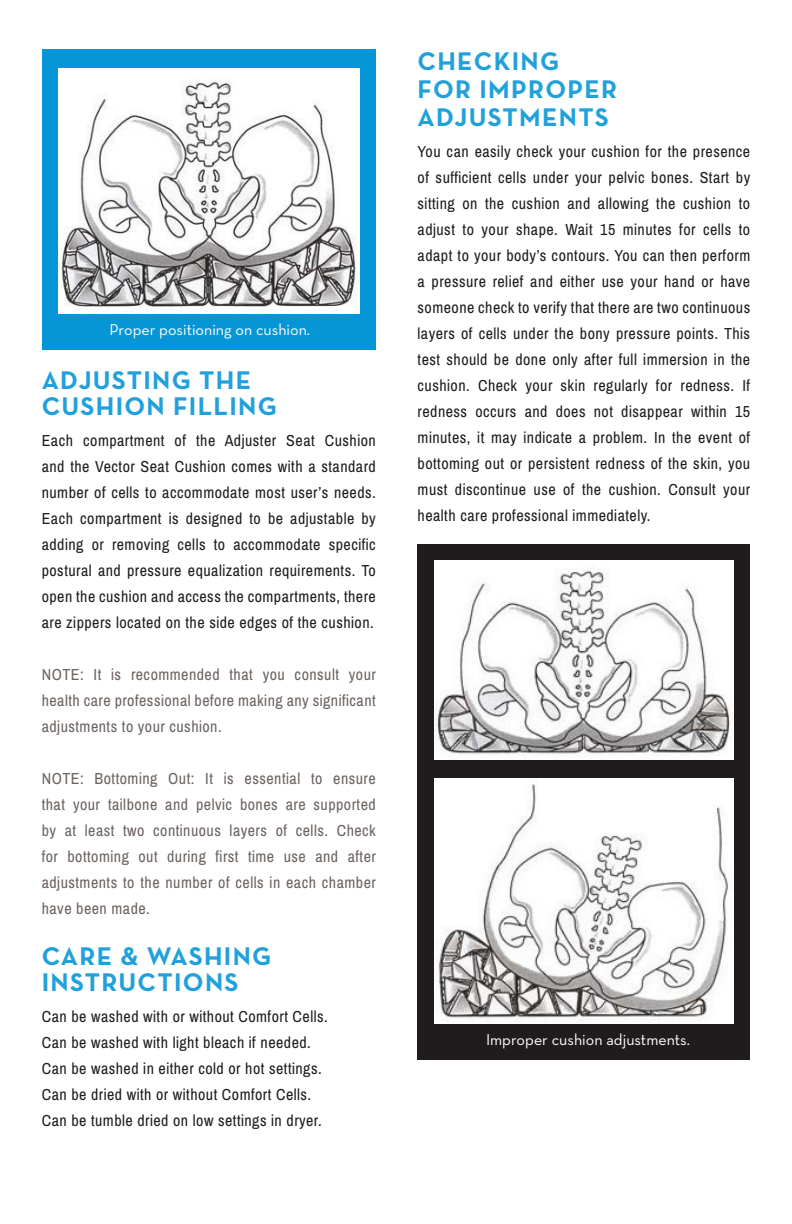
<style>
.page{position:relative;width:792px;height:1224px;background:#fff}
.page>*{position:absolute;margin:0;border:0;box-sizing:border-box;transform-origin:0 0}
.t1{font:700 26px/28px "Neutraface Text";letter-spacing:.05em;color:#21a1db}
.t2{font:16px/26px "Archivo Narrow";letter-spacing:.03em;color:#201c1d;text-align:justify}
.t3{font:16px/26px "Archivo Narrow";letter-spacing:.03em;color:#6b6360;text-align:justify}
.t4{font:16px "Neutraface Text";color:#fff}
</style>
<div class="page">
<div style="left:418px;top:544px;width:332px;height:516px;background:#201c1d"></div>
<img style="left:434px;top:779px;width:300px;height:245px">
<img style="left:434px;top:560px;width:300px;height:200px">
<div style="left:42px;top:50px;width:334px;height:300px;background:#0696d7"></div>
<img style="left:58px;top:69px;width:301px;height:245px">
<p class="t4" style="left:109px;top:320px;width:202px">Proper positioning on cushion.</p>
<h1 class="t1" style="left:42px;top:367px;width:237px;line-height:26px">ADJUSTING THE<br>CUSHION FILLING</h1>
<p class="t2" style="left:42px;top:428px;width:336px">Each compartment of the Adjuster Seat Cushion and the Vector Seat Cushion comes with a standard number of cells to accommodate most user’s needs.<br>Each compartment is designed to be adjustable by adding or removing cells to accommodate specific postural and pressure equalization requirements. To open the cushion and access the compartments, there are zippers located on the side edges of the cushion.</p>
<p class="t3" style="left:42px;top:662px;width:336px">NOTE: It is recommended that you consult your health care professional before making any significant adjustments to your cushion.</p>
<p class="t3" style="left:42px;top:766px;width:336px">NOTE: Bottoming Out: It is essential to ensure that your tailbone and pelvic bones are supported by at least two continuous layers of cells. Check for bottoming out during first time use and after adjustments to the number of cells in each chamber have been made.</p>
<h1 class="t1" style="left:42px;top:943px;width:231px;line-height:26px">CARE &amp; WASHING<br>INSTRUCTIONS</h1>
<p class="t2" style="left:42px;top:1003px;width:288px;text-align:left">Can be washed with or without Comfort Cells.<br>Can be washed with light bleach if needed.<br>Can be washed in either cold or hot settings.<br>Can be dried with or without Comfort Cells.<br>Can be tumble dried on low settings in dryer.</p>
<h1 class="t1" style="left:418px;top:47px;width:201px">CHECKING<br>FOR IMPROPER<br>ADJUSTMENTS</h1>
<p class="t2" style="left:418px;top:138px;width:334px">You can easily check your cushion for the presence of sufficient cells under your pelvic bones. Start by sitting on the cushion and allowing the cushion to adjust to your shape. Wait 15 minutes for cells to adapt to your body’s contours. You can then perform a pressure relief and either use your hand or have someone check to verify that there are two continuous layers of cells under the bony pressure points. This test should be done only after full immersion in the cushion. Check your skin regularly for redness. If redness occurs and does not disappear within 15 minutes, it may indicate a problem. In the event of bottoming out or persistent redness of the skin, you must discontinue use of the cushion. Consult your health care professional immediately.</p>
<p class="t4" style="left:486px;top:1030px;width:206px">Improper cushion adjustments.</p>
</div>
